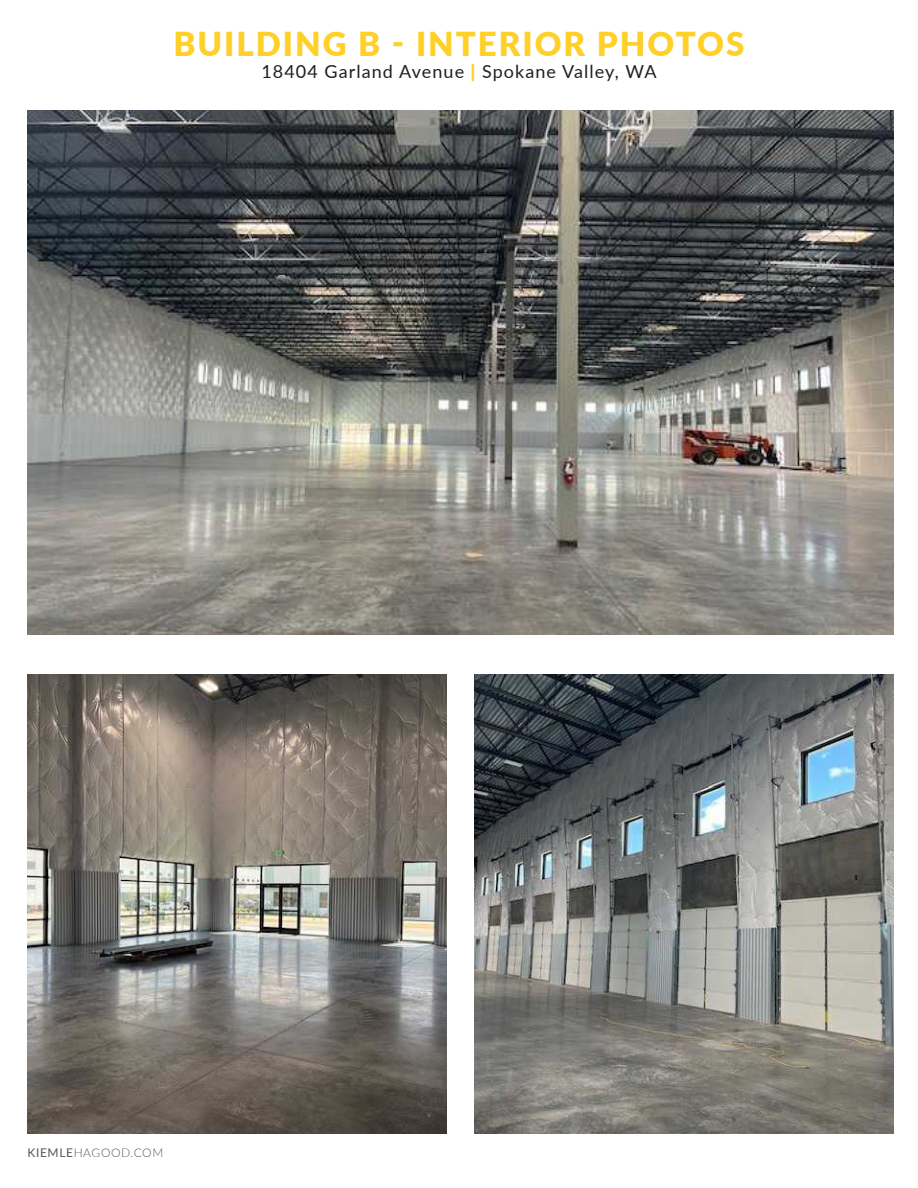
<style>
.page{position:relative;width:918px;height:1188px;background:#fff}
.page>*{position:absolute;margin:0;border:0;box-sizing:border-box;transform-origin:0 0}
.t1{font:900 33px "Lato";letter-spacing:.06em;color:#fed028}
.t2{font:18px "Lato";letter-spacing:.06em;color:#231f20}
.t3{font:300 12px "Lato";letter-spacing:.05em;color:#57585a}
.s1{font-weight:900;color:#fed028}
.s2{font-weight:400}
</style>
<div class="page">
<img style="left:28px;top:675px;width:418px;height:459px">
<img style="left:28px;top:111px;width:865px;height:523px">
<img style="left:475px;top:675px;width:418px;height:459px">
<p class="t1" style="left:174px;top:20px;width:572px">BUILDING B - INTERIOR PHOTOS</p>
<p class="t2" style="left:261px;top:59px;width:397px">18404 Garland Avenue <span class="s1">|</span> Spokane Valley, WA</p>
<p class="t3" style="left:28px;top:1145px;width:137px"><span class="s2">KIEMLE</span>HAGOOD.COM</p>
</div>
